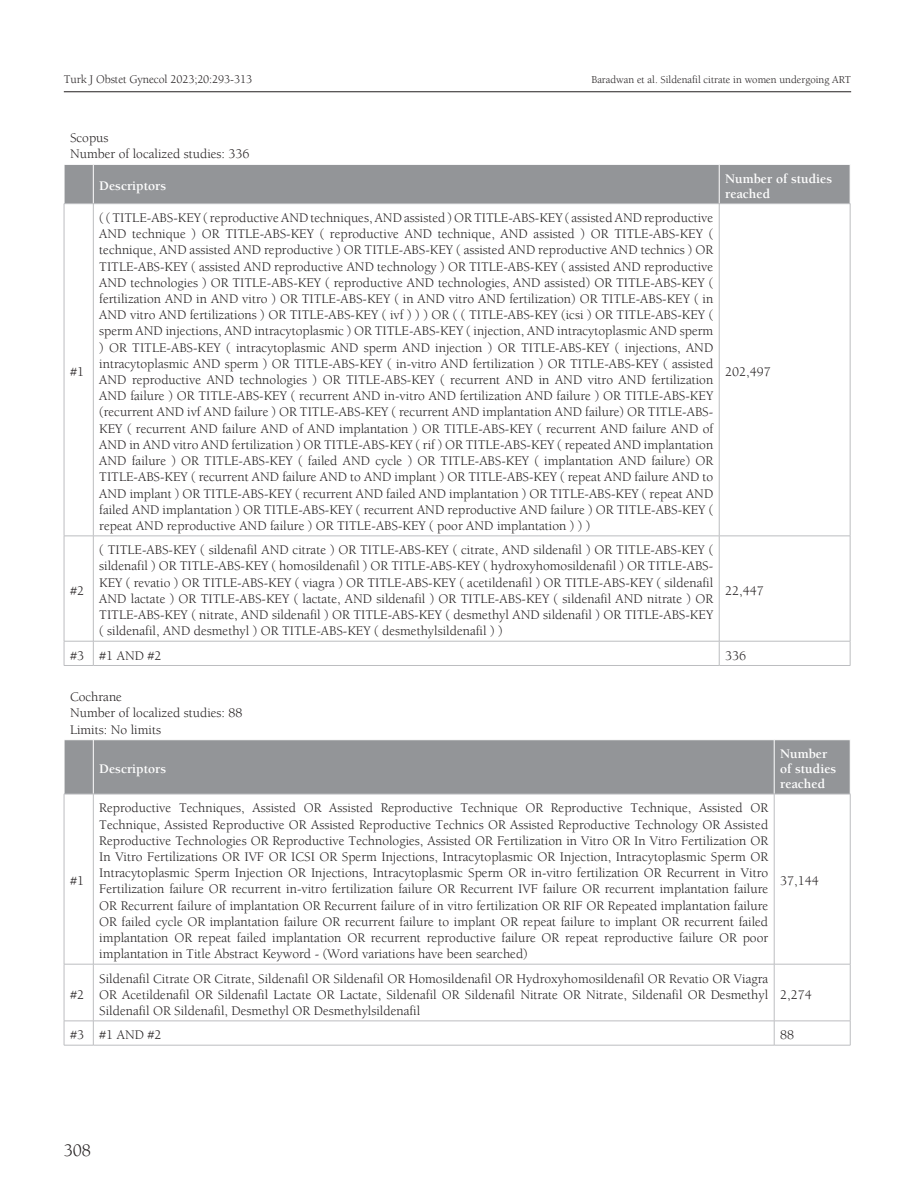
<style>
.page{position:relative;width:915px;height:1191px;background:#fff}
.page>*{position:absolute;margin:0;border:0;box-sizing:border-box;transform-origin:0 0}
.t1{font:18px "Berkeley";color:#231f20}
.TABLO-YAZI{font:13.5px/16.2px "Berkeley";color:#231f20;text-align:justify}
.TABLO-BASLIK{font:13.5px "Berkeley";color:#231f20}
.TABLO-ARA{font:700 13.5px/15px "Berkeley";color:#fff}
.t2{font:12px "Berkeley";letter-spacing:-.01em;color:#231f20}
.t3{font:10.8px "Berkeley";color:#231f20}
</style>
<div class="page">
<hr style="left:64px;top:91px;width:786px;height:1px;background:#231f20">
<hr style="left:93px;top:204px;width:1px;height:331px;background:#bcbdc0">
<hr style="left:718px;top:204px;width:1px;height:331px;background:#bcbdc0">
<svg style="left:64px;top:535px;width:29px;height:1px"></svg>
<hr style="left:93px;top:535px;width:626px;height:1px;background:#bcbdc0">
<hr style="left:93px;top:536px;width:1px;height:105px;background:#bcbdc0">
<hr style="left:719px;top:535px;width:131px;height:1px;background:#bcbdc0">
<hr style="left:718px;top:536px;width:1px;height:105px;background:#bcbdc0">
<svg style="left:718px;top:642px;width:1px;height:23px"></svg>
<div style="left:64px;top:164px;width:785px;height:40px;background:#939598"></div>
<hr style="left:64px;top:204px;width:1px;height:331px;background:#bcbdc0">
<hr style="left:93px;top:203px;width:626px;height:1px;background:#bcbdc0">
<hr style="left:719px;top:203px;width:131px;height:1px;background:#bcbdc0">
<hr style="left:849px;top:204px;width:1px;height:331px;background:#bcbdc0">
<hr style="left:64px;top:536px;width:1px;height:105px;background:#bcbdc0">
<hr style="left:849px;top:536px;width:1px;height:105px;background:#bcbdc0">
<hr style="left:93px;top:641px;width:626px;height:1px;background:#bcbdc0">
<hr style="left:719px;top:641px;width:131px;height:1px;background:#bcbdc0">
<svg style="left:849px;top:641px;width:1px;height:24px"></svg>
<svg style="left:64px;top:641px;width:30px;height:25px"></svg>
<hr style="left:93px;top:665px;width:626px;height:1px;background:#bcbdc0">
<hr style="left:719px;top:665px;width:131px;height:1px;background:#bcbdc0">
<hr style="left:93px;top:794px;width:1px;height:170px;background:#bcbdc0">
<hr style="left:773px;top:794px;width:1px;height:170px;background:#bcbdc0">
<svg style="left:65px;top:964px;width:28px;height:1px"></svg>
<hr style="left:93px;top:964px;width:681px;height:1px;background:#bcbdc0">
<hr style="left:93px;top:964px;width:1px;height:56px;background:#bcbdc0">
<hr style="left:774px;top:964px;width:76px;height:1px;background:#bcbdc0">
<hr style="left:773px;top:964px;width:1px;height:56px;background:#bcbdc0">
<hr style="left:93px;top:1020px;width:681px;height:1px;background:#bcbdc0">
<hr style="left:774px;top:1020px;width:76px;height:1px;background:#bcbdc0">
<svg style="left:773px;top:1021px;width:1px;height:24px"></svg>
<div style="left:64px;top:739px;width:785px;height:55px;background:#939598"></div>
<hr style="left:64px;top:794px;width:1px;height:170px;background:#bcbdc0">
<hr style="left:93px;top:793px;width:681px;height:1px;background:#bcbdc0">
<hr style="left:774px;top:793px;width:76px;height:1px;background:#bcbdc0">
<hr style="left:849px;top:794px;width:1px;height:170px;background:#bcbdc0">
<hr style="left:64px;top:964px;width:1px;height:56px;background:#bcbdc0">
<hr style="left:849px;top:964px;width:1px;height:56px;background:#bcbdc0">
<svg style="left:849px;top:1021px;width:1px;height:24px"></svg>
<svg style="left:64px;top:1020px;width:30px;height:26px"></svg>
<hr style="left:93px;top:1045px;width:681px;height:1px;background:#bcbdc0">
<hr style="left:774px;top:1045px;width:76px;height:1px;background:#bcbdc0">
<p class="t2" style="left:64px;top:72px;width:190px">Turk J Obstet Gynecol 2023;20:293-313</p>
<p class="t3" style="left:591px;top:73px;width:261px">Baradwan et al. Sildenafil citrate in women undergoing ART</p>
<p class="TABLO-BASLIK" style="left:70px;top:129px;width:40px">Scopus</p>
<p class="TABLO-BASLIK" style="left:70px;top:146px;width:181px">Number of localized studies: 336</p>
<p class="TABLO-ARA" style="left:99px;top:178px;width:69px">Descriptors</p>
<p class="TABLO-ARA" style="left:725px;top:171px;width:109px">Number of studies reached</p>
<p class="TABLO-YAZI" style="left:70px;top:363px;width:16px">#1</p>
<p class="TABLO-YAZI" style="left:70px;top:582px;width:16px">#2</p>
<p class="TABLO-YAZI" style="left:99px;top:209px;width:615px">( ( TITLE-ABS-KEY ( reproductive AND techniques, AND assisted ) OR TITLE-ABS-KEY ( assisted AND reproductive AND technique ) OR TITLE-ABS-KEY ( reproductive AND technique, AND assisted ) OR TITLE-ABS-KEY ( technique, AND assisted AND reproductive ) OR TITLE-ABS-KEY ( assisted AND reproductive AND technics ) OR TITLE-ABS-KEY ( assisted AND reproductive AND technology ) OR TITLE-ABS-KEY ( assisted AND reproductive AND technologies ) OR TITLE-ABS-KEY ( reproductive AND technologies, AND assisted) OR TITLE-ABS-KEY ( fertilization AND in AND vitro ) OR TITLE-ABS-KEY ( in AND vitro AND fertilization) OR TITLE-ABS-KEY ( in AND vitro AND fertilizations ) OR TITLE-ABS-KEY ( ivf ) ) ) OR ( ( TITLE-ABS-KEY (icsi ) OR TITLE-ABS-KEY ( sperm AND injections, AND intracytoplasmic ) OR TITLE-ABS-KEY ( injection, AND intracytoplasmic AND sperm ) OR TITLE-ABS-KEY ( intracytoplasmic AND sperm AND injection ) OR TITLE-ABS-KEY ( injections, AND intracytoplasmic AND sperm ) OR TITLE-ABS-KEY ( in-vitro AND fertilization ) OR TITLE-ABS-KEY ( assisted AND reproductive AND technologies ) OR TITLE-ABS-KEY ( recurrent AND in AND vitro AND fertilization AND failure ) OR TITLE-ABS-KEY ( recurrent AND in-vitro AND fertilization AND failure ) OR TITLE-ABS-KEY (recurrent AND ivf AND failure ) OR TITLE-ABS-KEY ( recurrent AND implantation AND failure) OR TITLE-ABS-KEY ( recurrent AND failure AND of AND implantation ) OR TITLE-ABS-KEY ( recurrent AND failure AND of AND in AND vitro AND fertilization ) OR TITLE-ABS-KEY ( rif ) OR TITLE-ABS-KEY ( repeated AND implantation AND failure ) OR TITLE-ABS-KEY ( failed AND cycle ) OR TITLE-ABS-KEY ( implantation AND failure) OR TITLE-ABS-KEY ( recurrent AND failure AND to AND implant ) OR TITLE-ABS-KEY ( repeat AND failure AND to AND implant ) OR TITLE-ABS-KEY ( recurrent AND failed AND implantation ) OR TITLE-ABS-KEY ( repeat AND failed AND implantation ) OR TITLE-ABS-KEY ( recurrent AND reproductive AND failure ) OR TITLE-ABS-KEY ( repeat AND reproductive AND failure ) OR TITLE-ABS-KEY ( poor AND implantation ) ) )</p>
<p class="TABLO-YAZI" style="left:99px;top:541px;width:615px">( TITLE-ABS-KEY ( sildenafil AND citrate ) OR TITLE-ABS-KEY ( citrate, AND sildenafil ) OR TITLE-ABS-KEY ( sildenafil ) OR TITLE-ABS-KEY ( homosildenafil ) OR TITLE-ABS-KEY ( hydroxyhomosildenafil ) OR TITLE-ABS-KEY ( revatio ) OR TITLE-ABS-KEY ( viagra ) OR TITLE-ABS-KEY ( acetildenafil ) OR TITLE-ABS-KEY ( sildenafil AND lactate ) OR TITLE-ABS-KEY ( lactate, AND sildenafil ) OR TITLE-ABS-KEY ( sildenafil AND nitrate ) OR TITLE-ABS-KEY ( nitrate, AND sildenafil ) OR TITLE-ABS-KEY ( desmethyl AND sildenafil ) OR TITLE-ABS-KEY ( sildenafil, AND desmethyl ) OR TITLE-ABS-KEY ( desmethylsildenafil ) )</p>
<p class="TABLO-YAZI" style="left:725px;top:363px;width:47px">202,497</p>
<p class="TABLO-YAZI" style="left:725px;top:582px;width:40px">22,447</p>
<p class="TABLO-YAZI" style="left:70px;top:647px;width:16px">#3</p>
<p class="TABLO-YAZI" style="left:99px;top:647px;width:64px">#1 AND #2</p>
<p class="TABLO-YAZI" style="left:725px;top:647px;width:23px">336</p>
<p class="TABLO-BASLIK" style="left:70px;top:688px;width:54px">Cochrane</p>
<p class="TABLO-BASLIK" style="left:70px;top:705px;width:174px">Number of localized studies: 88</p>
<p class="TABLO-BASLIK" style="left:70px;top:721px;width:92px">Limits: No limits</p>
<p class="TABLO-ARA" style="left:99px;top:761px;width:69px">Descriptors</p>
<p class="TABLO-YAZI" style="left:70px;top:872px;width:16px">#1</p>
<p class="TABLO-YAZI" style="left:70px;top:986px;width:16px">#2</p>
<p class="TABLO-YAZI" style="left:99px;top:799px;width:670px">Reproductive Techniques, Assisted OR Assisted Reproductive Technique OR Reproductive Technique, Assisted OR Technique, Assisted Reproductive OR Assisted Reproductive Technics OR Assisted Reproductive Technology OR Assisted Reproductive Technologies OR Reproductive Technologies, Assisted OR Fertilization in Vitro OR In Vitro Fertilization OR In Vitro Fertilizations OR IVF OR ICSI OR Sperm Injections, Intracytoplasmic OR Injection, Intracytoplasmic Sperm OR Intracytoplasmic Sperm Injection OR Injections, Intracytoplasmic Sperm OR in-vitro fertilization OR Recurrent in Vitro Fertilization failure OR recurrent in-vitro fertilization failure OR Recurrent IVF failure OR recurrent implantation failure OR Recurrent failure of implantation OR Recurrent failure of in vitro fertilization OR RIF OR Repeated implantation failure OR failed cycle OR implantation failure OR recurrent failure to implant OR repeat failure to implant OR recurrent failed implantation OR repeat failed implantation OR recurrent reproductive failure OR repeat reproductive failure OR poor implantation in Title Abstract Keyword - (Word variations have been searched)</p>
<p class="TABLO-YAZI" style="left:99px;top:970px;width:670px">Sildenafil Citrate OR Citrate, Sildenafil OR Sildenafil OR Homosildenafil OR Hydroxyhomosildenafil OR Revatio OR Viagra OR Acetildenafil OR Sildenafil Lactate OR Lactate, Sildenafil OR Sildenafil Nitrate OR Nitrate, Sildenafil OR Desmethyl Sildenafil OR Sildenafil, Desmethyl OR Desmethylsildenafil</p>
<p class="TABLO-ARA" style="left:779px;top:746px;width:58px">Number of studies reached</p>
<p class="TABLO-YAZI" style="left:779px;top:872px;width:40px">37,144</p>
<p class="TABLO-YAZI" style="left:779px;top:986px;width:33px">2,274</p>
<p class="TABLO-YAZI" style="left:70px;top:1026px;width:16px">#3</p>
<p class="TABLO-YAZI" style="left:99px;top:1026px;width:64px">#1 AND #2</p>
<p class="TABLO-YAZI" style="left:779px;top:1026px;width:16px">88</p>
<h1 class="t1" style="left:64px;top:1139px;width:29px">308</h1>
</div>
